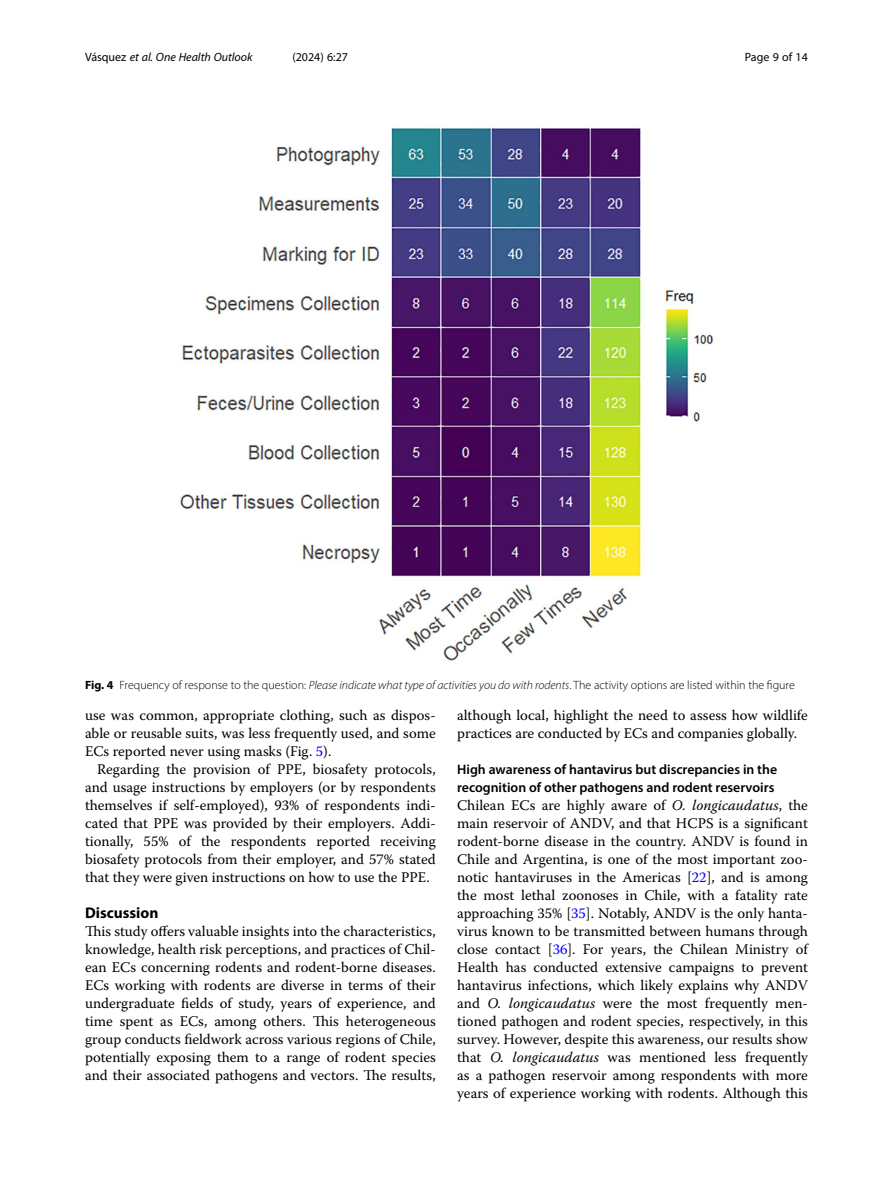
<style>
.page{position:relative;width:893px;height:1191px;background:#fff}
.page>*{position:absolute;margin:0;border:0;box-sizing:border-box;transform-origin:0 0}
.Head_1{font:700 15.45px "Myriad Pro";color:#000}
.Body_Text{font:14.7px/18px "Warnock Pro";color:#000;text-align:justify}
.Body_Text_Indent{font:14.7px/18px "Warnock Pro";color:#000;text-align:justify}
.Head_2{font:600 13.8px/18px "Myriad Pro";color:#000}
.Figure_Caption{font:300 12px "Myriad Pro";color:#000}
.t1{font:italic 12px "Myriad Pro";color:#000}
.t2{font:12px "Myriad Pro";color:#000}
.s1{font-style:normal}
.s2{font-weight:700}
.s3{font-style:italic}
.s4{color:#00f}
</style>
<div class="page">
<img style="left:179px;top:126px;width:535px;height:535px">
<p class="t1" style="left:85px;top:50px;width:169px"><span class="s1">Vásquez</span> et al. One Health Outlook</p>
<p class="t2" style="left:292px;top:50px;width:57px">(2024) 6:27</p>
<p class="t2" style="left:745px;top:50px;width:65px">Page 9 of 14</p>
<p class="Figure_Caption" style="left:85px;top:677px;width:711px"><span class="s2">Fig. 4</span> Frequency of response to the question: <span class="s3">Please indicate what type of activities you do with rodents</span>. The activity options are listed within the figure</p>
<p class="Body_Text_Indent" style="left:85px;top:706px;width:352px">use was common, appropriate clothing, such as dispos&shy;able or reusable suits, was less frequently used, and some ECs reported never using masks (Fig. <span class="s4">5</span>).</p>
<p class="Body_Text_Indent" style="left:85px;top:760px;width:352px;text-indent:12px">Regarding the provision of PPE, biosafety protocols, and usage instructions by employers (or by respondents themselves if self-employed), 93% of respondents indi&shy;cated that PPE was provided by their employers. Addi&shy;tionally, 55% of the respondents reported receiving biosafety protocols from their employer, and 57% stated that they were given instructions on how to use the PPE.</p>
<p class="Head_1" style="left:85px;top:903px;width:75px">Discussion</p>
<p class="Body_Text" style="left:85px;top:922px;width:352px">This study offers valuable insights into the characteristics, knowledge, health risk perceptions, and practices of Chil&shy;ean ECs concerning rodents and rodent-borne diseases.<br>ECs working with rodents are diverse in terms of their undergraduate fields of study, years of experience, and time spent as ECs, among others. This heterogeneous group conducts fieldwork across various regions of Chile, potentially exposing them to a range of rodent species and their associated pathogens and vectors. The results,</p>
<p class="Body_Text" style="left:457px;top:706px;width:352px">although local, highlight the need to assess how wildlife practices are conducted by ECs and companies globally.</p>
<p class="Head_2" style="left:457px;top:760px;width:321px">High awareness of hantavirus but discrepancies in the recognition of other pathogens and rodent reservoirs</p>
<p class="Body_Text" style="left:457px;top:796px;width:352px">Chilean ECs are highly aware of <span class="s3">O. longicaudatus</span>, the main reservoir of ANDV, and that HCPS is a significant rodent-borne disease in the country. ANDV is found in Chile and Argentina, is one of the most important zoo&shy;notic hantaviruses in the Americas [<span class="s4">22</span>], and is among the most lethal zoonoses in Chile, with a fatality rate approaching 35% [<span class="s4">35</span>]. Notably, ANDV is the only hanta&shy;virus known to be transmitted between humans through close contact [<span class="s4">36</span>]. For years, the Chilean Ministry of Health has conducted extensive campaigns to prevent hantavirus infections, which likely explains why ANDV and <span class="s3">O. longicaudatus</span> were the most frequently men&shy;tioned pathogen and rodent species, respectively, in this survey. However, despite this awareness, our results show that <span class="s3">O. longicaudatus</span> was mentioned less frequently as a pathogen reservoir among respondents with more years of experience working with rodents. Although this</p>
</div>
